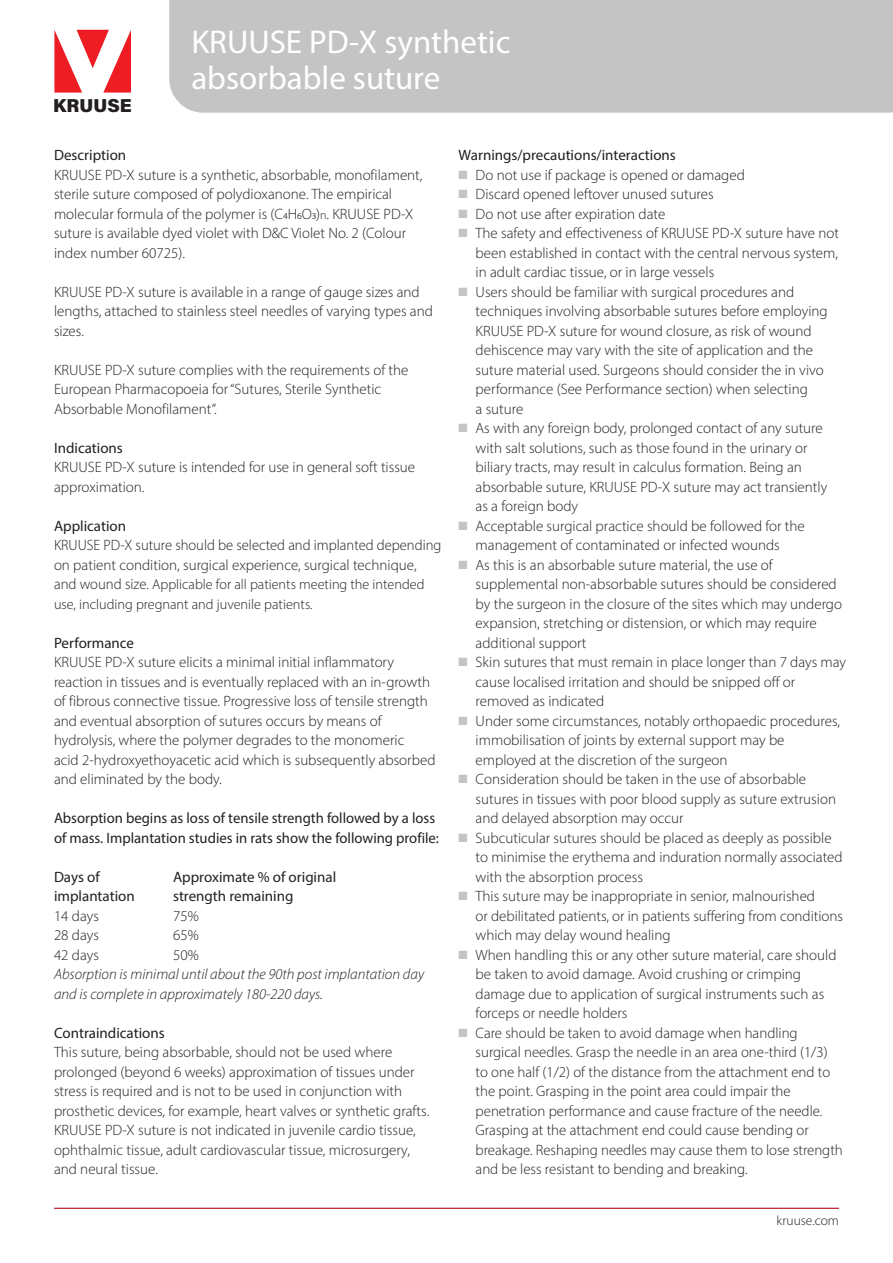
<style>
.page{position:relative;width:893px;height:1263px;background:#fff}
.page>*{position:absolute;margin:0;border:0;box-sizing:border-box;transform-origin:0 0}
.Brødtekst_dental{font:33px/36px "Myriad Pro";color:#fff}
.Loop_tekst_AWU{font:300 15px/19.5px "Myriad Pro";color:#231f20}
.Loop_tekst_AWU-2{font:15px/19.5px "Myriad Pro";color:#231f20}
.Loop_tekst_AWU-3{font:italic 300 15px/19.5px "Myriad Pro";color:#231f20}
.Loop_tekst_AWU-4{font:300 14.25px/19.5px "Myriad Pro";color:#231f20}
.Brødtekst_dental-2{font:300 13.5px "Myriad Pro";color:#231f20}
.s1{font-size:12px}
.s2{font-size:15px}
.s3{color:#c5c4c5}
</style>
<div class="page">
<hr style="left:54px;top:1208px;width:785px;height:1px;background:#b50e1a">
<svg style="left:54px;top:30px;width:77px;height:63px"></svg>
<div style="left:169px;top:0;width:724px;height:113px;background:#c5c4c5"></div>
<p class="Brødtekst_dental" style="left:191px;top:23px;width:321px">KRUUSE PD-X synthetic absorbable suture</p>
<p class="Loop_tekst_AWU-2" style="left:54px;top:145px;width:74px">Description</p>
<p class="Loop_tekst_AWU" style="left:54px;top:165px;width:370px">KRUUSE PD-X suture is a synthetic, absorbable, monofilament, sterile suture composed of polydioxanone. The empirical molecular formula of the polymer is (C4H6O3)<span class="s1">n</span>. KRUUSE PD-X suture is available dyed violet with D&amp;C Violet No. 2 (Colour index number 60725).</p>
<p class="Loop_tekst_AWU" style="left:54px;top:282px;width:380px">KRUUSE PD-X suture is available in a range of gauge sizes and lengths, attached to stainless steel needles of varying types and sizes.</p>
<p class="Loop_tekst_AWU" style="left:54px;top:360px;width:356px">KRUUSE PD-X suture complies with the requirements of the<br>European Pharmacopoeia for “Sutures, Sterile Synthetic<br>Absorbable Monofilament”.</p>
<p class="Loop_tekst_AWU-2" style="left:54px;top:438px;width:70px">Indications</p>
<p class="Loop_tekst_AWU" style="left:54px;top:457px;width:363px">KRUUSE PD-X suture is intended for use in general soft tissue approximation.</p>
<p class="Loop_tekst_AWU-2" style="left:54px;top:516px;width:74px">Application</p>
<p class="Loop_tekst_AWU" style="left:54px;top:535px;width:389px">KRUUSE PD-X suture should be selected and implanted depending on patient condition, surgical experience, surgical technique,</p>
<p class="Loop_tekst_AWU-4" style="left:54px;top:574px;width:372px"><span class="s2">and wound size.</span> Applicable for all patients meeting the intended use, including pregnant and juvenile patients.</p>
<p class="Loop_tekst_AWU-2" style="left:54px;top:633px;width:82px">Performance</p>
<p class="Loop_tekst_AWU" style="left:54px;top:652px;width:383px">KRUUSE PD-X suture elicits a minimal initial inflammatory reaction in tissues and is eventually replaced with an in-growth of fibrous connective tissue. Progressive loss of tensile strength and eventual absorption of sutures occurs by means of hydrolysis, where the polymer degrades to the monomeric<br>acid 2-hydroxyethoyacetic acid which is subsequently absorbed and eliminated by the body.</p>
<p class="Loop_tekst_AWU-2" style="left:54px;top:808px;width:386px">Absorption begins as loss of tensile strength followed by a loss of mass. Implantation studies in rats show the following profile:</p>
<p class="Loop_tekst_AWU-2" style="left:54px;top:867px;width:47px">Days of</p>
<p class="Loop_tekst_AWU-2" style="left:173px;top:867px;width:165px">Approximate % of original</p>
<p class="Loop_tekst_AWU-2" style="left:54px;top:886px;width:82px">implantation</p>
<p class="Loop_tekst_AWU-2" style="left:173px;top:886px;width:122px">strength remaining</p>
<p class="Loop_tekst_AWU" style="left:54px;top:906px;width:46px">14 days</p>
<p class="Loop_tekst_AWU" style="left:173px;top:906px;width:27px">75%</p>
<p class="Loop_tekst_AWU" style="left:54px;top:925px;width:46px">28 days</p>
<p class="Loop_tekst_AWU" style="left:173px;top:925px;width:27px">65%</p>
<p class="Loop_tekst_AWU" style="left:54px;top:945px;width:46px">42 days</p>
<p class="Loop_tekst_AWU" style="left:173px;top:945px;width:27px">50%</p>
<p class="Loop_tekst_AWU-3" style="left:54px;top:964px;width:372px">Absorption is minimal until about the 90th post implantation day and is complete in approximately 180-220 days.</p>
<p class="Loop_tekst_AWU-2" style="left:54px;top:1023px;width:112px">Contraindications</p>
<p class="Loop_tekst_AWU" style="left:54px;top:1042px;width:377px">This suture, being absorbable, should not be used where prolonged (beyond 6 weeks) approximation of tissues under stress is required and is not to be used in conjunction with prosthetic devices, for example, heart valves or synthetic grafts.<br>KRUUSE PD-X suture is not indicated in juvenile cardio tissue, ophthalmic tissue, adult cardiovascular tissue, microsurgery, and neural tissue.</p>
<p class="Loop_tekst_AWU-2" style="left:459px;top:145px;width:219px">Warnings/precautions/interactions</p>
<p class="Loop_tekst_AWU" style="left:459px;top:165px;width:288px"><span class="s3">■</span> Do not use if package is opened or damaged</p>
<p class="Loop_tekst_AWU" style="left:459px;top:184px;width:257px"><span class="s3">■</span> Discard opened leftover unused sutures</p>
<p class="Loop_tekst_AWU" style="left:459px;top:204px;width:208px"><span class="s3">■</span> Do not use after expiration date</p>
<p class="Loop_tekst_AWU" style="left:476px;top:223px;width:365px;text-align:justify;text-indent:-17px"><span class="s3">■</span> The safety and effectiveness of KRUUSE PD-X suture have not been established in contact with the central nervous system, in adult cardiac tissue, or in large vessels</p>
<p class="Loop_tekst_AWU" style="left:476px;top:282px;width:354px;text-indent:-17px"><span class="s3">■</span> Users should be familiar with surgical procedures and techniques involving absorbable sutures before employing KRUUSE PD-X suture for wound closure, as risk of wound dehiscence may vary with the site of application and the suture material used. Surgeons should consider the in vivo performance (See Performance section) when selecting<br>a suture</p>
<p class="Loop_tekst_AWU" style="left:476px;top:418px;width:353px;text-indent:-17px"><span class="s3">■</span> As with any foreign body, prolonged contact of any suture with salt solutions, such as those found in the urinary or biliary tracts, may result in calculus formation. Being an absorbable suture, KRUUSE PD-X suture may act transiently as a foreign body</p>
<p class="Loop_tekst_AWU" style="left:459px;top:516px;width:348px;text-align:center"><span class="s3">■</span> Acceptable surgical practice should be followed for the management of contaminated or infected wounds</p>
<p class="Loop_tekst_AWU" style="left:476px;top:555px;width:368px;text-indent:-17px"><span class="s3">■</span> As this is an absorbable suture material, the use of supplemental non-absorbable sutures should be considered by the surgeon in the closure of the sites which may undergo expansion, stretching or distension, or which may require additional support</p>
<p class="Loop_tekst_AWU" style="left:476px;top:652px;width:372px;text-indent:-17px"><span class="s3">■</span> Skin sutures that must remain in place longer than 7 days may cause localised irritation and should be snipped off or removed as indicated</p>
<p class="Loop_tekst_AWU" style="left:476px;top:711px;width:366px;text-indent:-17px"><span class="s3">■</span> Under some circumstances, notably orthopaedic procedures, immobilisation of joints by external support may be employed at the discretion of the surgeon</p>
<p class="Loop_tekst_AWU" style="left:476px;top:769px;width:362px;text-indent:-17px"><span class="s3">■</span> Consideration should be taken in the use of absorbable sutures in tissues with poor blood supply as suture extrusion and delayed absorption may occur</p>
<p class="Loop_tekst_AWU" style="left:476px;top:828px;width:368px;text-indent:-17px"><span class="s3">■</span> Subcuticular sutures should be placed as deeply as possible to minimise the erythema and induration normally associated with the absorption process</p>
<p class="Loop_tekst_AWU" style="left:476px;top:886px;width:369px;text-indent:-17px"><span class="s3">■</span> This suture may be inappropriate in senior, malnourished<br>or debilitated patients, or in patients suffering from conditions which may delay wound healing</p>
<p class="Loop_tekst_AWU" style="left:476px;top:945px;width:362px;text-indent:-17px"><span class="s3">■</span> When handling this or any other suture material, care should be taken to avoid damage. Avoid crushing or crimping damage due to application of surgical instruments such as forceps or needle holders</p>
<p class="Loop_tekst_AWU" style="left:476px;top:1023px;width:369px;text-indent:-17px"><span class="s3">■</span> Care should be taken to avoid damage when handling surgical needles. Grasp the needle in an area one-third (1/3) to one half (1/2) of the distance from the attachment end to the point. Grasping in the point area could impair the penetration performance and cause fracture of the needle.<br>Grasping at the attachment end could cause bending or breakage. Reshaping needles may cause them to lose strength and be less resistant to bending and breaking.</p>
<p class="Brødtekst_dental-2" style="left:777px;top:1213px;width:64px">kruuse.com</p>
</div>
